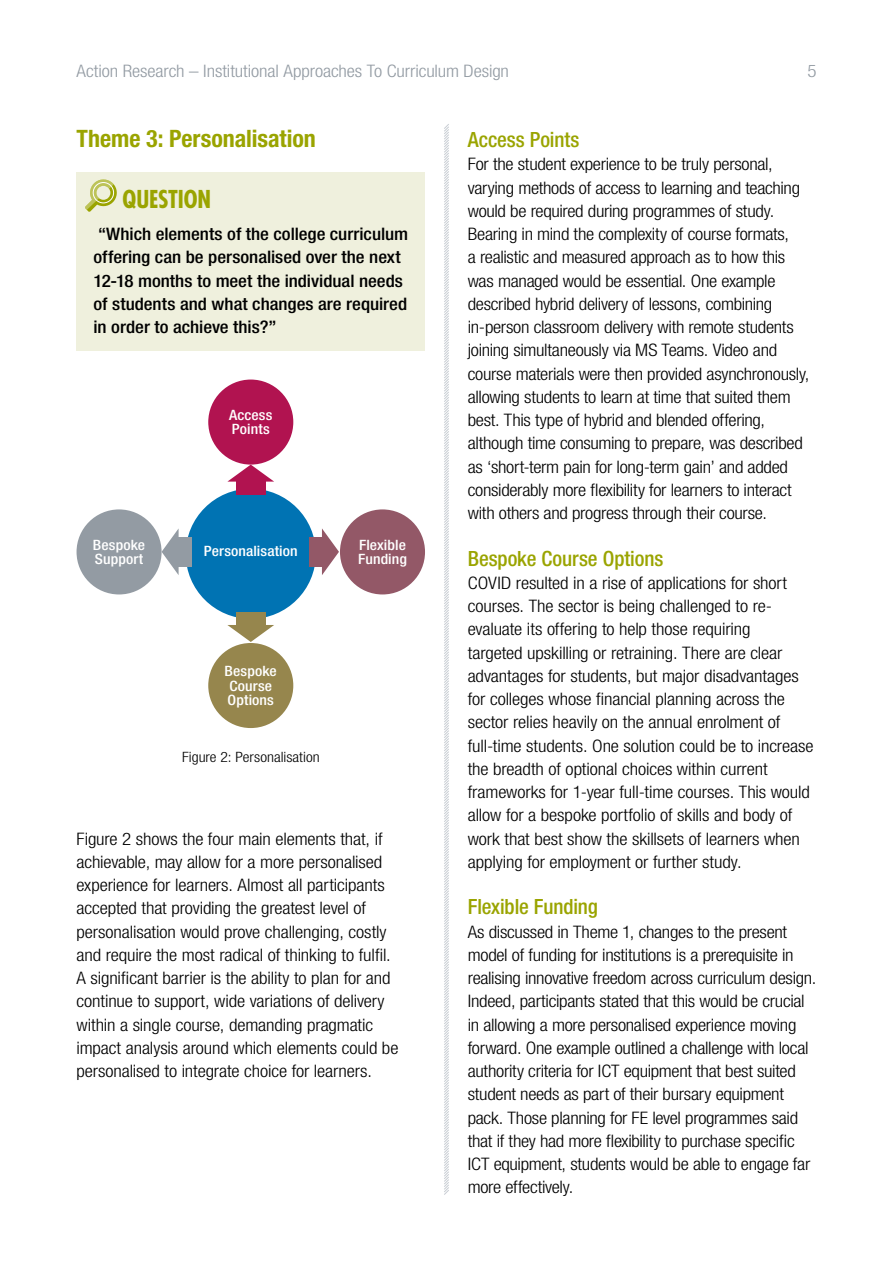
<style>
.page{position:relative;width:893px;height:1263px;background:#fff}
.page>*{position:absolute;margin:0;border:0;box-sizing:border-box;transform-origin:0 0}
.t1{font:700 condensed 24px "Helvetica Neue LT Std";color:#9aa400}
.t2{font:700 condensed 24px "Futura";letter-spacing:-.005em;color:#9aa400}
.t3{font:500 condensed 21px "Helvetica Neue LT Std";letter-spacing:-.005em;color:#9aa400}
.t4{font:300 condensed 17.25px/23.2px "Helvetica Neue LT Std";letter-spacing:-.01em;color:#000;scale:1.1 1}
.t5{font:500 condensed 17.25px/23.2px "Helvetica Neue LT Std";color:#000;scale:1.1 1}
.t6{font:300 condensed 17.25px "Helvetica Neue LT Std";letter-spacing:-.005em;color:#939ba3;scale:1.1 1}
.t7{font:500 condensed 14.25px/14.2px "Helvetica Neue LT Std";letter-spacing:.005em;color:#fff;scale:1.1 1}
.t8{font:300 condensed 14.25px "Helvetica Neue LT Std";color:#000;scale:1.1 1}
</style>
<div class="page">
<div style="left:77px;top:172px;width:348px;height:179px;background:#eff0dd"></div>
<svg style="left:85px;top:179px;width:32px;height:33px"></svg>
<svg style="left:444px;top:124px;width:5px;height:1071px"></svg>
<div style="left:340px;top:509px;width:85px;height:85px;background:#935867;border-radius:50%"></div>
<div style="left:77px;top:509px;width:85px;height:85px;background:#939ba3;border-radius:50%"></div>
<div style="left:186px;top:489px;width:130px;height:130px;background:#0073b3;border-radius:50%"></div>
<div style="left:208px;top:380px;width:85px;height:85px;background:#b11350;border-radius:50%"></div>
<div style="left:208px;top:643px;width:85px;height:85px;background:#96864d;border-radius:50%"></div>
<div style="left:236px;top:477px;width:30px;height:17px;background:#b11350"></div>
<svg style="left:227px;top:465px;width:47px;height:17px"></svg>
<div style="left:236px;top:612px;width:30px;height:17px;background:#96864d"></div>
<svg style="left:227px;top:625px;width:47px;height:17px"></svg>
<div style="left:174px;top:537px;width:17px;height:30px;background:#939ba3"></div>
<svg style="left:162px;top:528px;width:17px;height:47px"></svg>
<div style="left:309px;top:537px;width:17px;height:30px;background:#935867"></div>
<svg style="left:322px;top:528px;width:17px;height:47px"></svg>
<p class="t6" style="left:77px;top:61px;width:395px">Action Research – Institutional Approaches To Curriculum Design</p>
<p class="t6" style="left:807px;top:61px;width:10px">5</p>
<h1 class="t1" style="left:77px;top:124px;width:241px">Theme 3: Personalisation</h1>
<h1 class="t2" style="left:123px;top:183px;width:90px">QUESTION</h1>
<p class="t5" style="left:94px;top:222px;width:287px">“Which elements of the college curriculum offering can be personalised over the next 12-18 months to meet the individual needs of students and what changes are required in order to achieve this?”</p>
<p class="t7" style="left:229px;top:408px;width:41px">Access<br>Points</p>
<p class="t7" style="left:93px;top:537px;width:49px">Bespoke<br>Support</p>
<p class="t7" style="left:204px;top:544px;width:87px">Personalisation</p>
<p class="t7" style="left:225px;top:664px;width:49px">Bespoke<br>Course<br>Options</p>
<p class="t8" style="left:182px;top:748px;width:127px">Figure 2: Personalisation</p>
<p class="t7" style="left:358px;top:537px;width:46px">Flexible<br>Funding</p>
<p class="t4" style="left:77px;top:827px;width:294px">Figure 2 shows the four main elements that, if achievable, may allow for a more personalised experience for learners. Almost all participants accepted that providing the greatest level of personalisation would prove challenging, costly and require the most radical of thinking to fulfil.<br>A significant barrier is the ability to plan for and continue to support, wide variations of delivery within a single course, demanding pragmatic impact analysis around which elements could be personalised to integrate choice for learners.</p>
<p class="t3" style="left:468px;top:127px;width:113px">Access Points</p>
<p class="t4" style="left:468px;top:152px;width:312px">For the student experience to be truly personal, varying methods of access to learning and teaching would be required during programmes of study.<br>Bearing in mind the complexity of course formats,<br>a realistic and measured approach as to how this was managed would be essential. One example described hybrid delivery of lessons, combining in-person classroom delivery with remote students joining simultaneously via MS Teams. Video and course materials were then provided asynchronously, allowing students to learn at time that suited them best. This type of hybrid and blended offering, although time consuming to prepare, was described as ‘short-term pain for long-term gain’ and added considerably more flexibility for learners to interact with others and progress through their course.</p>
<p class="t3" style="left:468px;top:546px;width:197px">Bespoke Course Options</p>
<p class="t4" style="left:468px;top:571px;width:316px">COVID resulted in a rise of applications for short courses. The sector is being challenged to re&shy;evaluate its offering to help those requiring<br>targeted upskilling or retraining. There are clear advantages for students, but major disadvantages for colleges whose financial planning across the sector relies heavily on the annual enrolment of full-time students. One solution could be to increase the breadth of optional choices within current frameworks for 1-year full-time courses. This would allow for a bespoke portfolio of skills and body of work that best show the skillsets of learners when applying for employment or further study.</p>
<p class="t3" style="left:468px;top:894px;width:132px">Flexible Funding</p>
<p class="t4" style="left:468px;top:920px;width:318px">As discussed in Theme 1, changes to the present model of funding for institutions is a prerequisite in realising innovative freedom across curriculum design.<br>Indeed, participants stated that this would be crucial in allowing a more personalised experience moving forward. One example outlined a challenge with local authority criteria for ICT equipment that best suited student needs as part of their bursary equipment pack. Those planning for FE level programmes said that if they had more flexibility to purchase specific ICT equipment, students would be able to engage far more effectively.</p>
</div>
